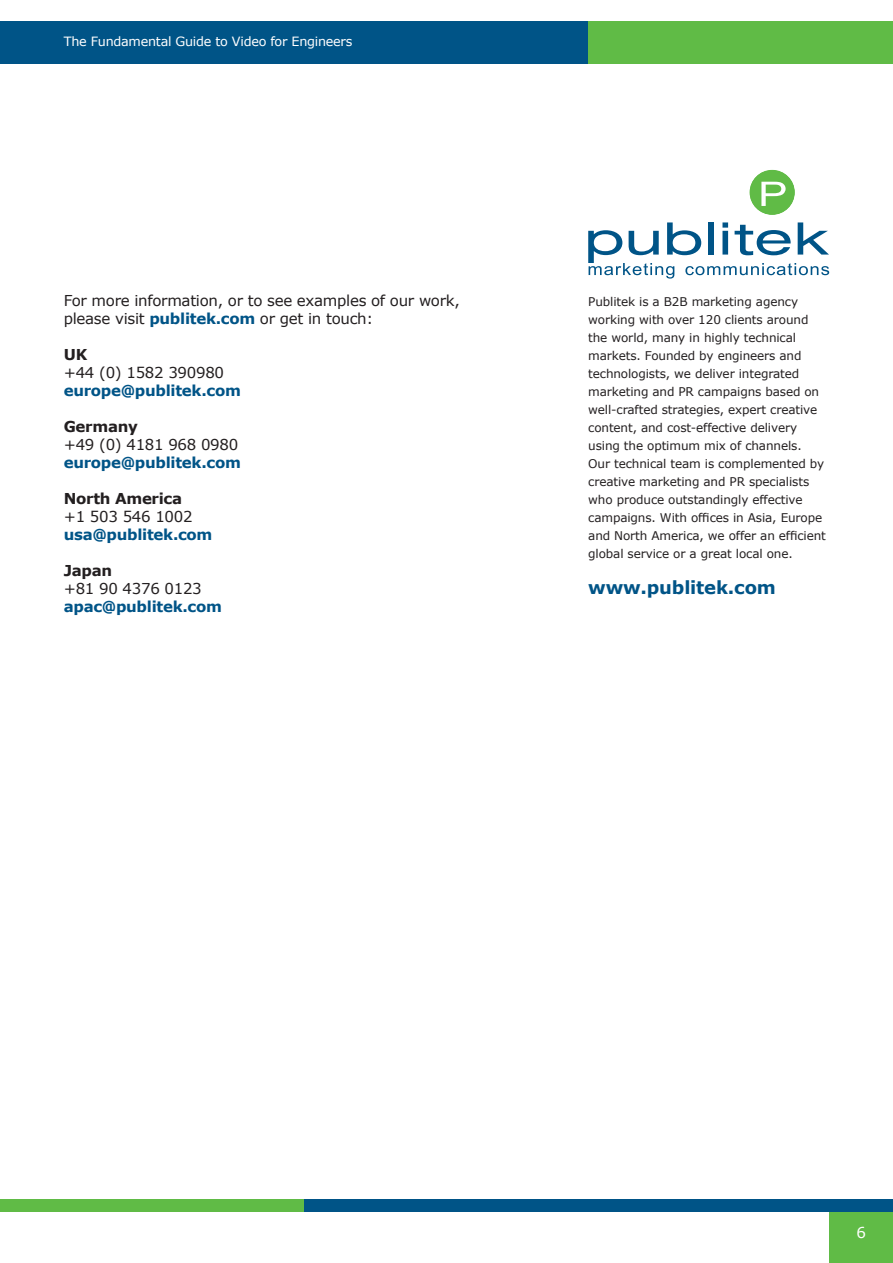
<style>
.page{position:relative;width:893px;height:1263px;background:#fff}
.page>*{position:absolute;margin:0;border:0;box-sizing:border-box;transform-origin:0 0}
.t1{font:700 18px "Verdana";letter-spacing:-.01em;color:#005487}
.t2{font:15px/18px "Verdana";letter-spacing:-.02em;color:#231f20}
.t3{font:700 15px "Verdana";letter-spacing:-.02em;color:#005487}
.t4{font:700 15px "Verdana";letter-spacing:-.02em;color:#231f20}
.t5{font:15px "Verdana";color:#fff}
.t6{font:12.75px "Verdana";letter-spacing:-.02em;color:#fff}
.t7{font:12px/18px "Verdana";letter-spacing:-.01em;color:#231f20}
.s1{font-weight:700;color:#005487}
</style>
<div class="page">
<div style="left:829px;top:1200px;width:64px;height:63px;background:#60bb46"></div>
<div style="left:0;top:21px;width:588px;height:43px;background:#005487"></div>
<div style="left:588px;top:21px;width:305px;height:43px;background:#60bb46"></div>
<div style="left:0;top:1199px;width:305px;height:13px;background:#60bb46"></div>
<div style="left:305px;top:1199px;width:588px;height:13px;background:#005487"></div>
<div style="left:750px;top:170px;width:44px;height:44px;background:#60bb46;border-radius:50%"></div>
<div style="left:750px;top:170px;width:44px;height:45px;border:1px solid #60bb46;border-radius:50%"></div>
<svg style="left:761px;top:182px;width:25px;height:24px"></svg>
<svg style="left:588px;top:222px;width:241px;height:57px"></svg>
<p class="t6" style="left:64px;top:33px;width:290px">The Fundamental Guide to Video for Engineers</p>
<p class="t2" style="left:64px;top:292px;width:398px">For more information, or to see examples of our work, please visit <span class="s1">publitek.com</span> or get in touch:</p>
<p class="t4" style="left:64px;top:345px;width:25px">UK</p>
<p class="t2" style="left:64px;top:364px;width:162px">+44 (0) 1582 390980</p>
<p class="t3" style="left:64px;top:381px;width:179px">europe@publitek.com</p>
<p class="t4" style="left:64px;top:417px;width:76px">Germany</p>
<p class="t2" style="left:64px;top:436px;width:176px">+49 (0) 4181 968 0980</p>
<p class="t3" style="left:64px;top:453px;width:179px">europe@publitek.com</p>
<p class="t4" style="left:64px;top:489px;width:120px">North America</p>
<p class="t2" style="left:64px;top:508px;width:130px">+1 503 546 1002</p>
<p class="t3" style="left:64px;top:525px;width:150px">usa@publitek.com</p>
<p class="t4" style="left:64px;top:561px;width:50px">Japan</p>
<p class="t2" style="left:64px;top:580px;width:140px">+81 90 4376 0123</p>
<p class="t3" style="left:64px;top:597px;width:160px">apac@publitek.com</p>
<p class="t7" style="left:588px;top:293px;width:239px">Publitek is a B2B marketing agency working with over 120 clients around the world, many in highly technical markets. Founded by engineers and technologists, we deliver integrated marketing and PR campaigns based on well-crafted strategies, expert creative content, and cost-effective delivery using the optimum mix of channels.<br>Our technical team is complemented by creative marketing and PR specialists who produce outstandingly effective campaigns. With offices in Asia, Europe and North America, we offer an efficient global service or a great local one.</p>
<h1 class="t1" style="left:588px;top:576px;width:189px">www.publitek.com</h1>
<p class="t5" style="left:856px;top:1223px;width:11px">6</p>
</div>
